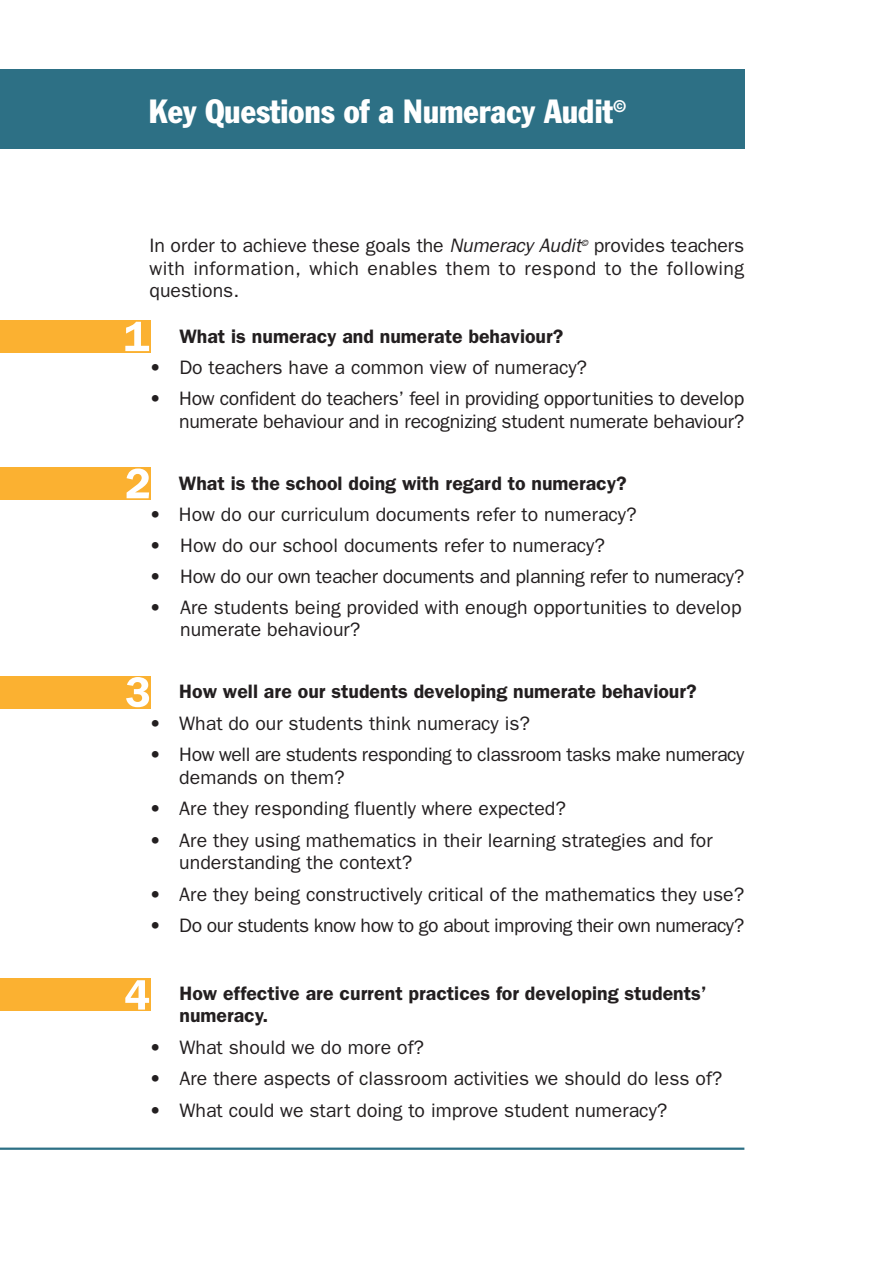
<style>
.page{position:relative;width:893px;height:1263px;background:#fff}
.page>*{position:absolute;margin:0;border:0;box-sizing:border-box;transform-origin:0 0}
.t1{font:condensed 33px "Franklin Gothic";color:#fff}
.t2{font:19.5px/22.5px "Franklin Gothic";color:#231f20}
.t3{font:600 19.5px/22.5px "Franklin Gothic";color:#231f20}
.t4{font:19.5px/22.5px "Franklin Gothic";letter-spacing:-.025em;color:#231f20}
.s1{font-style:italic}
</style>
<div class="page">
<div style="left:0;top:69px;width:744px;height:80px;background:#2d7085"></div>
<hr style="left:0;top:1148px;width:744px;height:2px;background:#2d7085">
<div style="left:0;top:320px;width:151px;height:33px;background:#fbb131"></div>
<svg style="left:125px;top:322px;width:24px;height:29px"></svg>
<div style="left:0;top:467px;width:151px;height:33px;background:#fbb131"></div>
<svg style="left:127px;top:469px;width:22px;height:29px"></svg>
<div style="left:0;top:676px;width:151px;height:32px;background:#fbb131"></div>
<svg style="left:126px;top:677px;width:23px;height:30px"></svg>
<div style="left:0;top:979px;width:151px;height:32px;background:#fbb131"></div>
<svg style="left:125px;top:980px;width:24px;height:30px"></svg>
<h1 class="t1" style="left:149px;top:100px;width:479px">Key Questions of a Numeracy Audit<sup>©</sup></h1>
<p class="t2" style="left:149px;top:236px;width:596px;text-align:justify">In order to achieve these goals the <span class="s1">Numeracy Audit</span><sup>©</sup> provides teachers with information, which enables them to respond to the following questions.</p>
<p class="t3" style="left:179px;top:327px;width:385px">What is numeracy and numerate behaviour?</p>
<p class="t2" style="left:149px;top:358px;width:439px">• Do teachers have a common view of numeracy?</p>
<p class="t2" style="left:149px;top:389px;width:596px;text-align:right">• How confident do teachers’ feel in providing opportunities to develop numerate behaviour and in recognizing student numerate behaviour?</p>
<p class="t3" style="left:179px;top:474px;width:449px">What is the school doing with regard to numeracy?</p>
<p class="t2" style="left:149px;top:505px;width:488px">• How do our curriculum documents refer to numeracy?</p>
<p class="t2" style="left:149px;top:536px;width:457px">• How do our school documents refer to numeracy?</p>
<p class="t2" style="left:149px;top:567px;width:596px">• How do our own teacher documents and planning refer to numeracy?</p>
<p class="t2" style="left:180px;top:598px;width:563px;text-indent:-31px">• Are students being provided with enough opportunities to develop numerate behaviour?</p>
<p class="t3" style="left:179px;top:682px;width:519px">How well are our students developing numerate behaviour?</p>
<p class="t2" style="left:149px;top:714px;width:382px">• What do our students think numeracy is?</p>
<p class="t4" style="left:179px;top:745px;width:566px;text-indent:-30px">• How well are students responding to classroom tasks make numeracy demands on them?</p>
<p class="t2" style="left:149px;top:799px;width:418px">• Are they responding fluently where expected?</p>
<p class="t2" style="left:179px;top:831px;width:535px;text-indent:-30px">• Are they using mathematics in their learning strategies and for understanding the context?</p>
<p class="t2" style="left:149px;top:885px;width:596px">• Are they being constructively critical of the mathematics they use?</p>
<p class="t4" style="left:149px;top:916px;width:596px">• Do our students know how to go about improving their own numeracy?</p>
<p class="t3" style="left:179px;top:984px;width:528px">How effective are current practices for developing students’ numeracy.</p>
<p class="t2" style="left:149px;top:1038px;width:276px">• What should we do more of?</p>
<p class="t2" style="left:149px;top:1069px;width:574px">• Are there aspects of classroom activities we should do less of?</p>
<p class="t2" style="left:149px;top:1101px;width:519px">• What could we start doing to improve student numeracy?</p>
</div>
